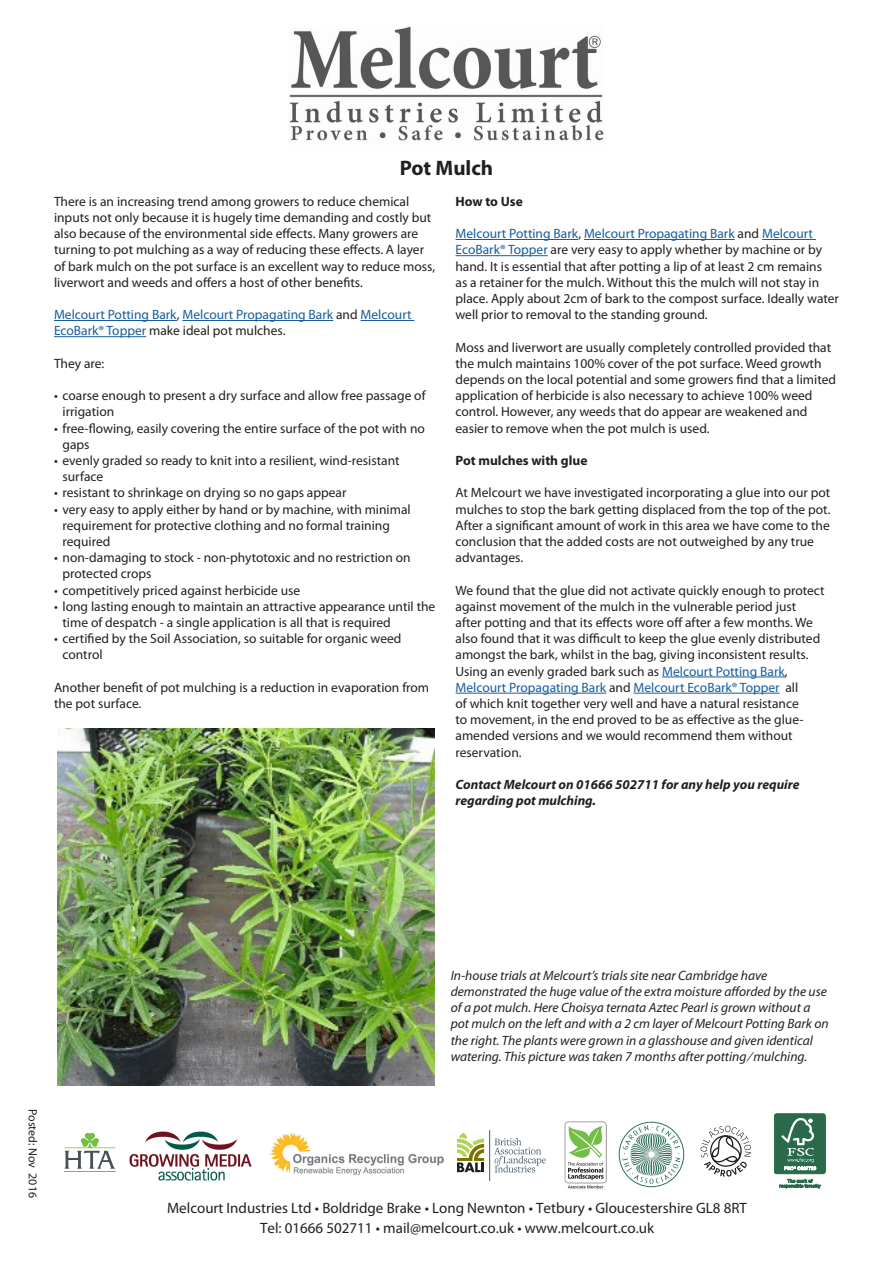
<style>
.page{position:relative;width:893px;height:1263px;background:#fff}
.page>*{position:absolute;margin:0;border:0;box-sizing:border-box;transform-origin:0 0}
.t1{font:700 21px "Myriad Pro";color:#231f20}
.t2{font:15px "Myriad Pro";color:#231f20}
.t3{font:13.5px/16.2px "Myriad Pro";color:#231f20}
.t4{font:italic 13.5px/16.2px "Myriad Pro";color:#231f20}
.t5{font:13.5px/16.2px "Myriad Pro";color:#175d9e}
.t6{font:italic 700 13.5px/16.2px "Myriad Pro";color:#231f20}
.t7{font:700 13.5px "Myriad Pro";color:#231f20}
.t8{font:12px "Myriad Pro";color:#231f20}
.s1{color:#231f20}
.s2{color:#175d9e}
</style>
<div class="page">
<img style="left:289px;top:27px;width:315px;height:114px">
<hr style="left:54px;top:320px;width:123px;height:1px;background:#175d9e">
<hr style="left:182px;top:320px;width:151px;height:1px;background:#175d9e">
<hr style="left:361px;top:320px;width:53px;height:1px;background:#175d9e">
<hr style="left:54px;top:336px;width:92px;height:1px;background:#175d9e">
<hr style="left:455px;top:239px;width:123px;height:1px;background:#175d9e">
<hr style="left:584px;top:239px;width:151px;height:1px;background:#175d9e">
<hr style="left:762px;top:239px;width:54px;height:1px;background:#175d9e">
<hr style="left:455px;top:255px;width:93px;height:1px;background:#175d9e">
<hr style="left:662px;top:677px;width:123px;height:1px;background:#175d9e">
<hr style="left:455px;top:693px;width:151px;height:1px;background:#175d9e">
<hr style="left:634px;top:693px;width:146px;height:1px;background:#175d9e">
<img style="left:57px;top:728px;width:378px;height:357px">
<svg style="left:701px;top:1126px;width:50px;height:51px"></svg>
<svg style="left:457px;top:1133px;width:27px;height:39px"></svg>
<svg style="left:494px;top:1138px;width:52px;height:34px"></svg>
<hr style="left:489px;top:1130px;width:1px;height:51px;background:#425a69">
<svg style="left:64px;top:1133px;width:51px;height:36px"></svg>
<hr style="left:64px;top:1171px;width:51px;height:1px;background:#74bf43">
<img style="left:129px;top:1131px;width:123px;height:50px">
<img style="left:270px;top:1133px;width:174px;height:42px">
<img style="left:564px;top:1122px;width:42px;height:67px">
<svg style="left:619px;top:1122px;width:65px;height:65px"></svg>
<div style="left:619px;top:1122px;width:65px;height:65px;border:1px solid #327159;border-radius:50%"></div>
<svg style="left:622px;top:1125px;width:59px;height:59px"></svg>
<div style="left:774px;top:1114px;width:51px;height:60px;background:#286a4a;border-radius:3px"></div>
<div style="left:774px;top:1113px;width:52px;height:61px;border:1px solid #286a4a;border-radius:3px"></div>
<svg style="left:781px;top:1118px;width:35px;height:52px"></svg>
<svg style="left:779px;top:1179px;width:42px;height:9px"></svg>
<p class="t1" style="left:400px;top:154px;width:95px">Pot Mulch</p>
<p class="t3" style="left:54px;top:193px;width:383px">There is an increasing trend among growers to reduce chemical inputs not only because it is hugely time demanding and costly but also because of the environmental side effects. Many growers are turning to pot mulching as a way of reducing these effects. A layer of bark mulch on the pot surface is an excellent way to reduce moss, liverwort and weeds and offers a host of other benefits.</p>
<p class="t5" style="left:54px;top:306px;width:359px">Melcourt Potting Bark<span class="s1">,</span> Melcourt Propagating Bark <span class="s1">and</span> Melcourt<br>EcoBark® Topper <span class="s1">make ideal pot mulches.</span></p>
<p class="t3" style="left:54px;top:355px;width:52px">They are:</p>
<p class="t3" style="left:63px;top:387px;width:365px;text-indent:-9px">• coarse enough to present a dry surface and allow free passage of irrigation</p>
<p class="t3" style="left:63px;top:420px;width:364px;text-indent:-9px">• free-flowing, easily covering the entire surface of the pot with no gaps</p>
<p class="t3" style="left:63px;top:452px;width:339px;text-indent:-9px">• evenly graded so ready to knit into a resilient, wind-resistant surface</p>
<p class="t3" style="left:54px;top:484px;width:294px">• resistant to shrinkage on drying so no gaps appear</p>
<p class="t3" style="left:63px;top:501px;width:350px;text-indent:-9px">• very easy to apply either by hand or by machine, with minimal requirement for protective clothing and no formal training required</p>
<p class="t3" style="left:63px;top:549px;width:350px;text-indent:-9px">• non-damaging to stock - non-phytotoxic and no restriction on protected crops</p>
<p class="t3" style="left:54px;top:582px;width:248px">• competitively priced against herbicide use</p>
<p class="t3" style="left:63px;top:598px;width:374px;text-indent:-9px">• long lasting enough to maintain an attractive appearance until the time of despatch - a single application is all that is required</p>
<p class="t3" style="left:63px;top:630px;width:341px;text-indent:-9px">• certified by the Soil Association, so suitable for organic weed control</p>
<p class="t3" style="left:54px;top:679px;width:377px">Another benefit of pot mulching is a reduction in evaporation from the pot surface.</p>
<p class="t7" style="left:455px;top:192px;width:69px">How to Use</p>
<p class="t3" style="left:455px;top:225px;width:385px"><span class="s2">Melcourt Potting Bark</span>, <span class="s2">Melcourt Propagating Bark</span> and <span class="s2">Melcourt EcoBark® Topper</span> are very easy to apply whether by machine or by hand. It is essential that after potting a lip of at least 2 cm remains<br>as a retainer for the mulch. Without this the mulch will not stay in place. Apply about 2cm of bark to the compost surface. Ideally water well prior to removal to the standing ground.</p>
<p class="t3" style="left:455px;top:339px;width:382px">Moss and liverwort are usually completely controlled provided that the mulch maintains 100% cover of the pot surface. Weed growth depends on the local potential and some growers find that a limited application of herbicide is also necessary to achieve 100% weed control. However, any weeds that do appear are weakened and easier to remove when the pot mulch is used.</p>
<p class="t7" style="left:455px;top:452px;width:134px">Pot mulches with glue</p>
<p class="t3" style="left:455px;top:484px;width:376px">At Melcourt we have investigated incorporating a glue into our pot mulches to stop the bark getting displaced from the top of the pot.<br>After a significant amount of work in this area we have come to the conclusion that the added costs are not outweighed by any true advantages.</p>
<p class="t3" style="left:455px;top:582px;width:371px">We found that the glue did not activate quickly enough to protect against movement of the mulch in the vulnerable period just after potting and that its effects wore off after a few months. We also found that it was difficult to keep the glue evenly distributed amongst the bark, whilst in the bag, giving inconsistent results.<br>Using an evenly graded bark such as <span class="s2">Melcourt Potting Bark</span>, <span class="s2">Melcourt Propagating Bark</span> and <span class="s2">Melcourt EcoBark® Topper</span> all<br>of which knit together very well and have a natural resistance<br>to movement, in the end proved to be as effective as the glue&shy;amended versions and we would recommend them without reservation.</p>
<p class="t6" style="left:455px;top:776px;width:346px">Contact Melcourt on 01666 502711 for any help you require regarding pot mulching.</p>
<p class="t8" style="left:40px;top:1109px;width:91px;rotate:90deg">Posted: Nov 2016</p>
<p class="t4" style="left:451px;top:967px;width:379px">In-house trials at Melcourt’s trials site near Cambridge have demonstrated the huge value of the extra moisture afforded by the use of a pot mulch. Here Choisya ternata Aztec Pearl is grown without a pot mulch on the left and with a 2 cm layer of Melcourt Potting Bark on the right. The plants were grown in a glasshouse and given identical watering. This picture was taken 7 months after potting ⁄ mulching.</p>
<p class="t2" style="left:167px;top:1199px;width:581px">Melcourt Industries Ltd • Boldridge Brake • Long Newnton • Tetbury • Gloucestershire GL8 8RT</p>
<p class="t2" style="left:260px;top:1219px;width:396px">Tel: 01666 502711 • mail@melcourt.co.uk • www.melcourt.co.uk</p>
</div>
